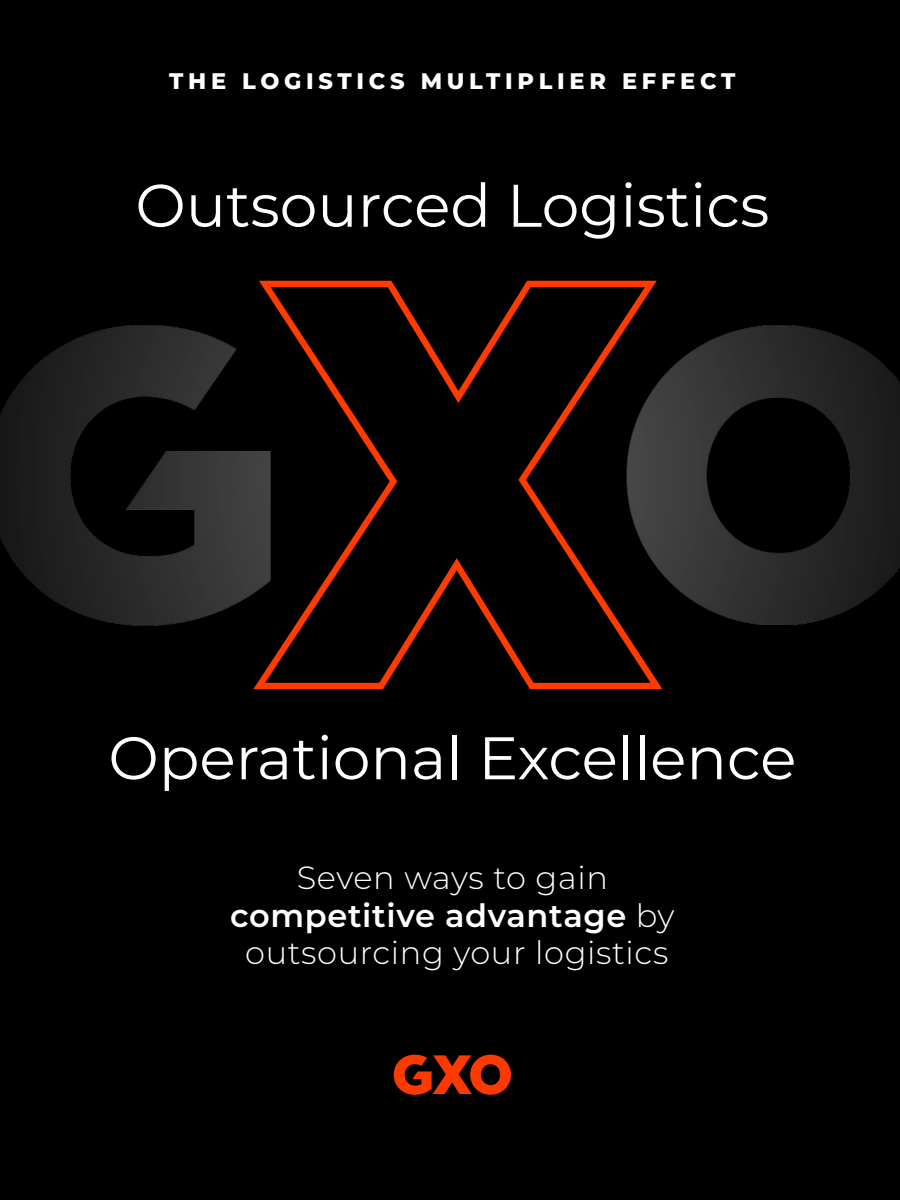
<style>
.page{position:relative;width:900px;height:1200px;background:#000}
.page>*{position:absolute;margin:0;border:0;box-sizing:border-box;transform-origin:0 0}
.t1{font:60px "Montserrat";color:#fff}
.t2{font:300 32.1px/37.5px "Montserrat";letter-spacing:.02em;color:#fff;text-align:center}
.t3{font:800 22.5px "Montserrat";letter-spacing:.21em;color:#fff}
.s1{font-weight:600}
</style>
<div class="page">
<svg style="left:253px;top:280px;width:410px;height:410px"></svg>
<img style="left:0;top:325px;width:325px;height:301px">
<img style="left:593px;top:325px;width:307px;height:300px">
<svg style="left:394px;top:1055px;width:117px;height:40px"></svg>
<p class="t3" style="left:169px;top:65px;width:568px">THE LOGISTICS MULTIPLIER EFFECT</p>
<h1 class="t1" style="left:135px;top:164px;width:635px">Outsourced Logistics</h1>
<h1 class="t1" style="left:108px;top:717px;width:690px">Operational Excellence</h1>
<p class="t2" style="left:230px;top:858px;width:446px">Seven ways to gain <span class="s1">competitive advantage</span> by outsourcing your logistics</p>
</div>
